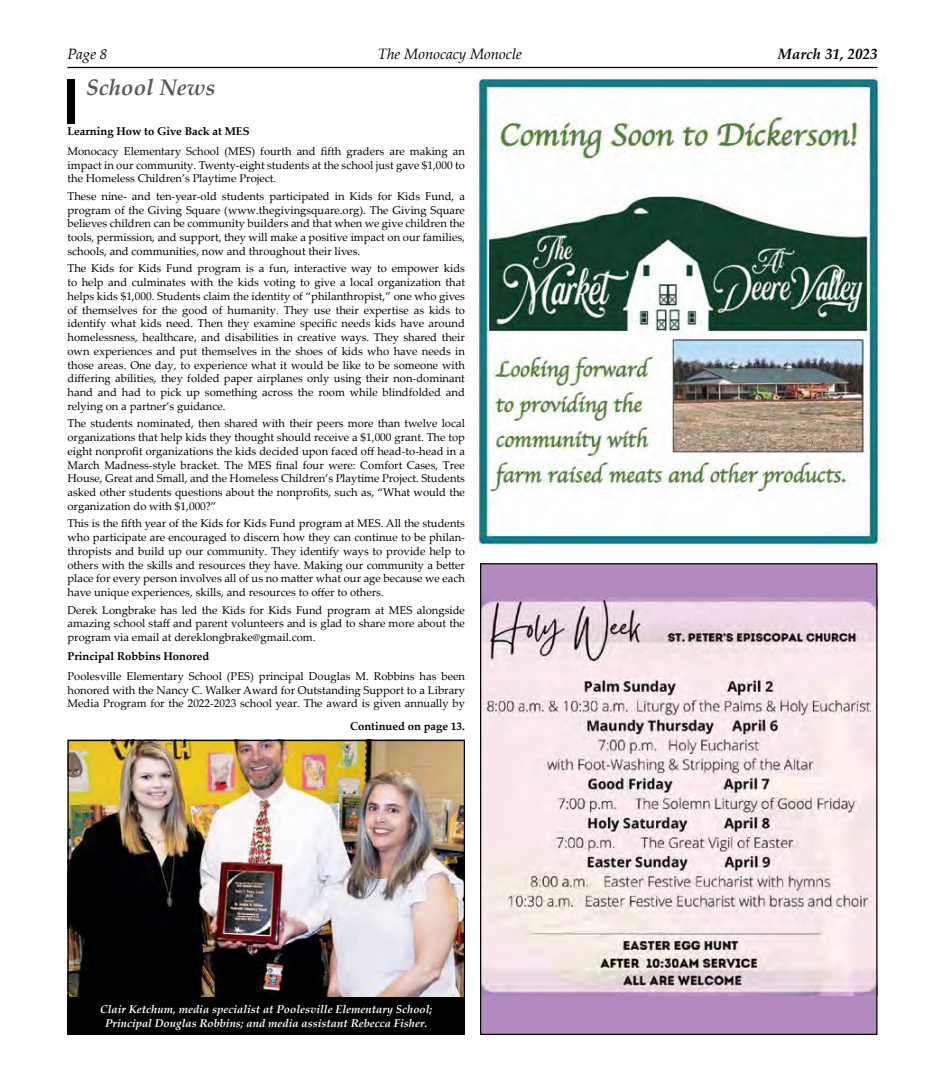
<style>
.page{position:relative;width:945px;height:1080px;background:#fff}
.page>*{position:absolute;margin:0;border:0;box-sizing:border-box;transform-origin:0 0}
.t1{font:italic 700 22.5px "Palatino Linotype";color:#58595b}
.t2{font:italic 15px "Palatino Linotype";color:#000}
.t3{font:italic 700 15px "Palatino Linotype";color:#000}
.t4{font:11.25px/13.8px "Palatino Linotype";color:#000;text-align:justify}
.t5{font:italic 700 11.25px/13.8px "Palatino Linotype";color:#fff;text-align:center}
.t6{font:700 11.25px "Palatino Linotype";color:#000}
</style>
<div class="page">
<hr style="left:68px;top:67px;width:810px;height:1px;background:#000">
<div style="left:481px;top:564px;width:396px;height:470px;background:#b38abf"></div>
<img style="left:482px;top:598px;width:394px;height:398px">
<img style="left:474px;top:72px;width:411px;height:480px">
<div style="left:68px;top:79px;width:7px;height:45px;background:#000"></div>
<img style="left:70px;top:742px;width:393px;height:255px">
<div style="left:68px;top:740px;width:397px;height:259px;border:1px solid #000"></div>
<div style="left:68px;top:998px;width:397px;height:37px;background:#000"></div>
<h2 class="t2" style="left:68px;top:43px;width:41px">Page 8</h2>
<h2 class="t2" style="left:378px;top:43px;width:146px">The Monocacy Monocle</h2>
<h2 class="t3" style="left:778px;top:43px;width:101px">March 31, 2023</h2>
<h1 class="t1" style="left:86px;top:72px;width:131px">School News</h1>
<p class="t6" style="left:68px;top:123px;width:184px">Learning How to Give Back at MES</p>
<p class="t4" style="left:68px;top:144px;width:399px">Monocacy Elementary School (MES) fourth and fifth graders are making an impact in our community. Twenty-eight students at the school just gave $1,000 to the Homeless Children’s Playtime Project.</p>
<p class="t4" style="left:68px;top:189px;width:399px">These nine- and ten-year-old students participated in Kids for Kids Fund, a program of the Giving Square (www.thegivingsquare.org). The Giving Square believes children can be community builders and that when we give children the tools, permission, and support, they will make a positive impact on our families, schools, and communities, now and throughout their lives.</p>
<p class="t4" style="left:68px;top:261px;width:399px">The Kids for Kids Fund program is a fun, interactive way to empower kids to help and culminates with the kids voting to give a local organization that helps kids $1,000. Students claim the identity of “philanthropist,” one who gives of themselves for the good of humanity. They use their expertise as kids to identify what kids need. Then they examine specific needs kids have around homelessness, healthcare, and disabilities in creative ways. They shared their own experiences and put themselves in the shoes of kids who have needs in those areas. One day, to experience what it would be like to be someone with differing abilities, they folded paper airplanes only using their non-dominant hand and had to pick up something across the room while blindfolded and relying on a partner’s guidance.</p>
<p class="t4" style="left:68px;top:416px;width:399px">The students nominated, then shared with their peers more than twelve local organizations that help kids they thought should receive a $1,000 grant. The top eight nonprofit organizations the kids decided upon faced off head-to-head in a March Madness-style bracket. The MES final four were: Comfort Cases, Tree House, Great and Small, and the Homeless Children’s Playtime Project. Students asked other students questions about the nonprofits, such as, “What would the organization do with $1,000?”</p>
<p class="t4" style="left:68px;top:516px;width:399px">This is the fifth year of the Kids for Kids Fund program at MES. All the students who participate are encouraged to discern how they can continue to be philan&shy;thropists and build up our community. They identify ways to provide help to others with the skills and resources they have. Making our community a better place for every person involves all of us no matter what our age because we each have unique experiences, skills, and resources to offer to others.</p>
<p class="t4" style="left:68px;top:603px;width:399px">Derek Longbrake has led the Kids for Kids Fund program at MES alongside amazing school staff and parent volunteers and is glad to share more about the program via email at dereklongbrake@gmail.com.</p>
<p class="t6" style="left:68px;top:648px;width:143px">Principal Robbins Honored</p>
<p class="t4" style="left:68px;top:669px;width:399px">Poolesville Elementary School (PES) principal Douglas M. Robbins has been honored with the Nancy C. Walker Award for Outstanding Support to a Library Media Program for the 2022-2023 school year. The award is given annually by</p>
<p class="t6" style="left:350px;top:718px;width:116px">Continued on page 13.</p>
<p class="t5" style="left:100px;top:1002px;width:334px">Clair Ketchum, media specialist at Poolesville Elementary School;<br>Principal Douglas Robbins; and media assistant Rebecca Fisher.</p>
</div>
